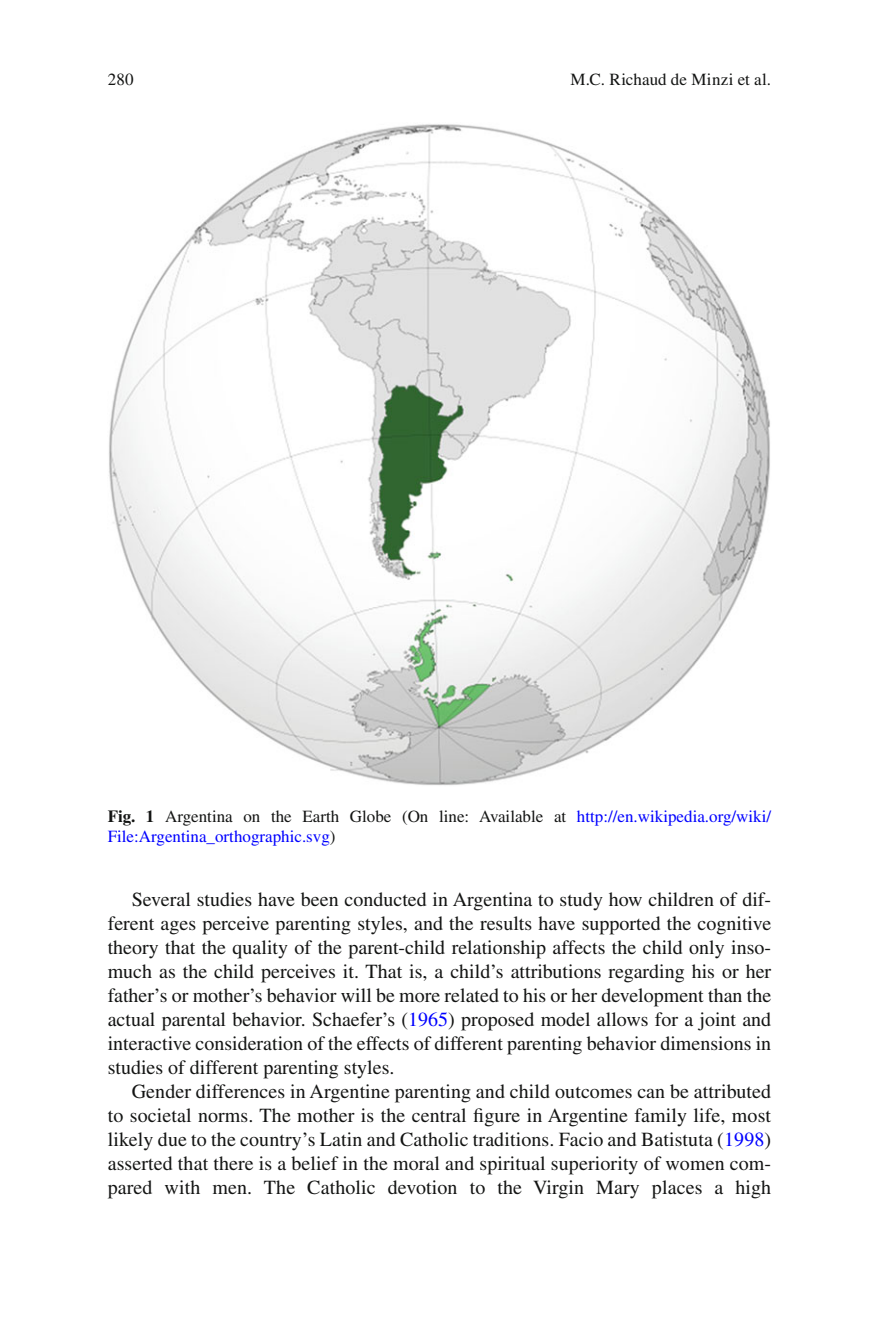
<style>
.page{position:relative;width:879px;height:1333px;background:#fff}
.page>*{position:absolute;margin:0;border:0;box-sizing:border-box;transform-origin:0 0}
.t1{font:20px/24px "Times";color:#131413;text-align:justify}
.t2{font:17px/20px "Times";color:#00f}
.t3{font:17px "Times";letter-spacing:.01em;color:#131413}
.s1{font-weight:700;color:#131413}
.s2{color:#131413}
.s3{color:#00f}
</style>
<div class="page">
<img style="left:109px;top:124px;width:661px;height:661px">
<p class="t3" style="left:108px;top:73px;width:27px">280</p>
<p class="t3" style="left:570px;top:73px;width:202px">M.C. Richaud de Minzi et al.</p>
<p class="t2" style="left:108px;top:807px;width:665px"><span class="s1">Fig. 1</span> <span class="s2">Argentina on the Earth Globe (On line: Available at</span> http://en.wikipedia.org/wiki/<br>File:Argentina_orthographic.svg<span class="s2">)</span></p>
<p class="t1" style="left:108px;top:889px;width:665px;text-indent:24px">Several studies have been conducted in Argentina to study how children of dif&shy;ferent ages perceive parenting styles, and the results have supported the cognitive theory that the quality of the parent-child relationship affects the child only inso&shy;much as the child perceives it. That is, a child’s attributions regarding his or her father’s or mother’s behavior will be more related to his or her development than the actual parental behavior. Schaefer’s ( <span class="s3">1965</span> ) proposed model allows for a joint and interactive consideration of the effects of different parenting behavior dimensions in studies of different parenting styles.</p>
<p class="t1" style="left:108px;top:1081px;width:665px;text-indent:24px">Gender differences in Argentine parenting and child outcomes can be attributed to societal norms. The mother is the central figure in Argentine family life, most likely due to the country’s Latin and Catholic traditions. Facio and Batistuta ( <span class="s3">1998</span> ) asserted that there is a belief in the moral and spiritual superiority of women com&shy;pared with men. The Catholic devotion to the Virgin Mary places a high</p>
</div>
